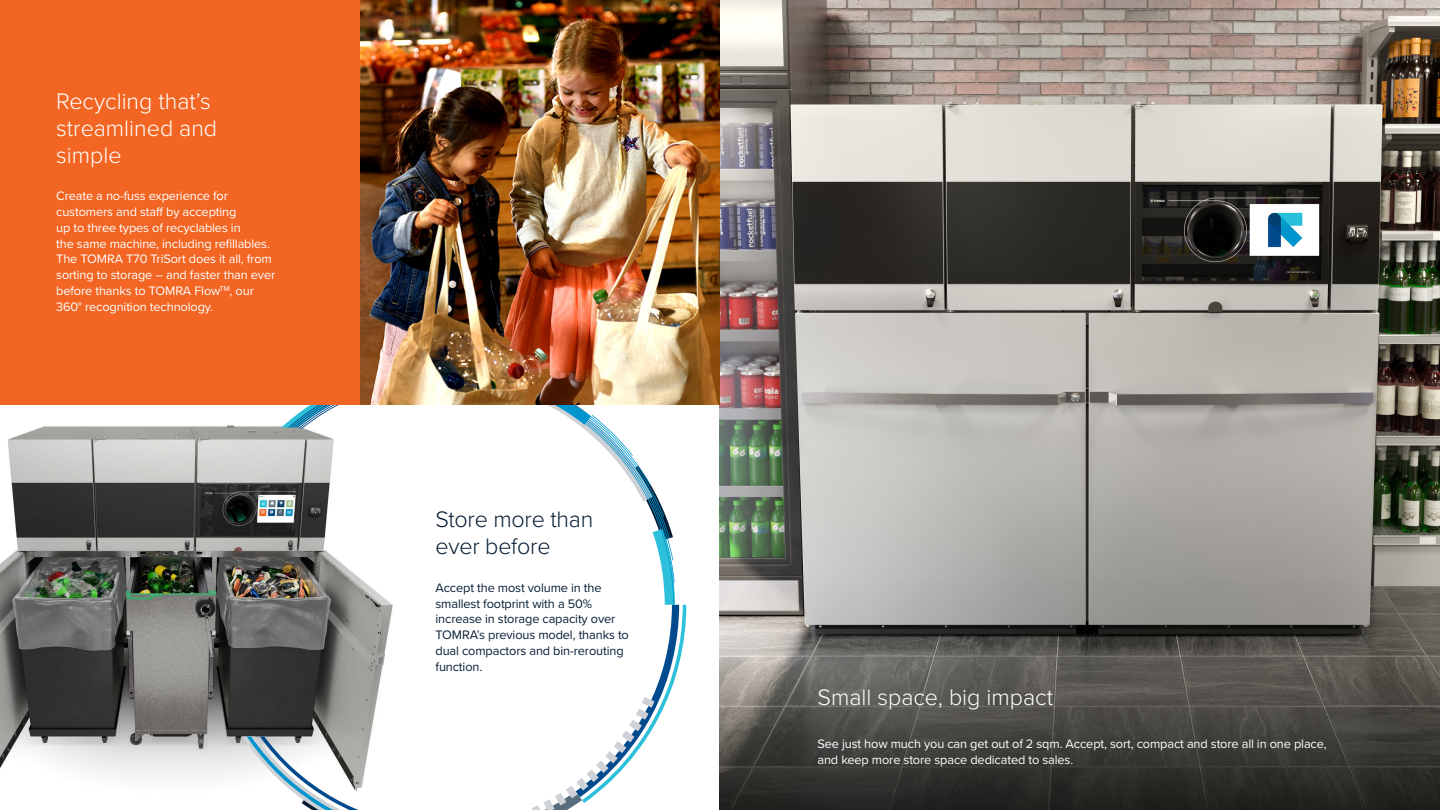
<style>
.page{position:relative;width:1440px;height:810px;background:#fff}
.page>*{position:absolute;margin:0;border:0;box-sizing:border-box;transform-origin:0 0}
.headingWhite24pt{font:300 23.25px/27px "Proxima Nova";color:#fff}
.headingWhite24pt-2{font:300 23.25px/27px "Proxima Nova";letter-spacing:-.01em;color:#071e36}
.bodytext_white{font:12.75px/15.8px "Proxima Nova";letter-spacing:-.01em;color:#fff}
.bodytext_white-2{font:12.75px/15.8px "Proxima Nova";letter-spacing:-.01em;color:#071e36}
.headingWhite24pt-3{font:12.75px/15.8px "Proxima Nova";letter-spacing:-.01em;color:#fff}
</style>
<div class="page">
<img style="left:720px;top:0;width:720px;height:580px">
<img style="left:0;top:425px;width:233px;height:353px">
<svg style="left:233px;top:405px;width:453px;height:405px"></svg>
<div style="left:0;top:0;width:360px;height:405px;background:#f26522"></div>
<img style="left:360px;top:0;width:360px;height:405px">
<svg style="left:720px;top:580px;width:720px;height:230px;background:#5a5855"></svg>
<p class="headingWhite24pt" style="left:56px;top:86px;width:163px">Recycling that’s streamlined and simple</p>
<p class="bodytext_white" style="left:56px;top:188px;width:221px">Create a no-fuss experience for customers and staff by accepting<br>up to three types of recyclables in<br>the same machine, including refillables.<br>The TOMRA T70 TriSort does it all, from sorting to storage – and faster than ever before thanks to TOMRA Flow<sup>TM</sup>, our 360° recognition technology.</p>
<p class="headingWhite24pt-2" style="left:436px;top:505px;width:159px">Store more than ever before</p>
<p class="bodytext_white-2" style="left:436px;top:579px;width:195px">Accept the most volume in the smallest footprint with a 50% increase in storage capacity over<br>TOMRA’s previous model, thanks to dual compactors and bin-rerouting function.</p>
<p class="headingWhite24pt" style="left:818px;top:683px;width:237px">Small space, big impact</p>
<p class="headingWhite24pt-3" style="left:818px;top:735px;width:511px">See just how much you can get out of 2 sqm. Accept, sort, compact and store all in one place, and keep more store space dedicated to sales.</p>
</div>
